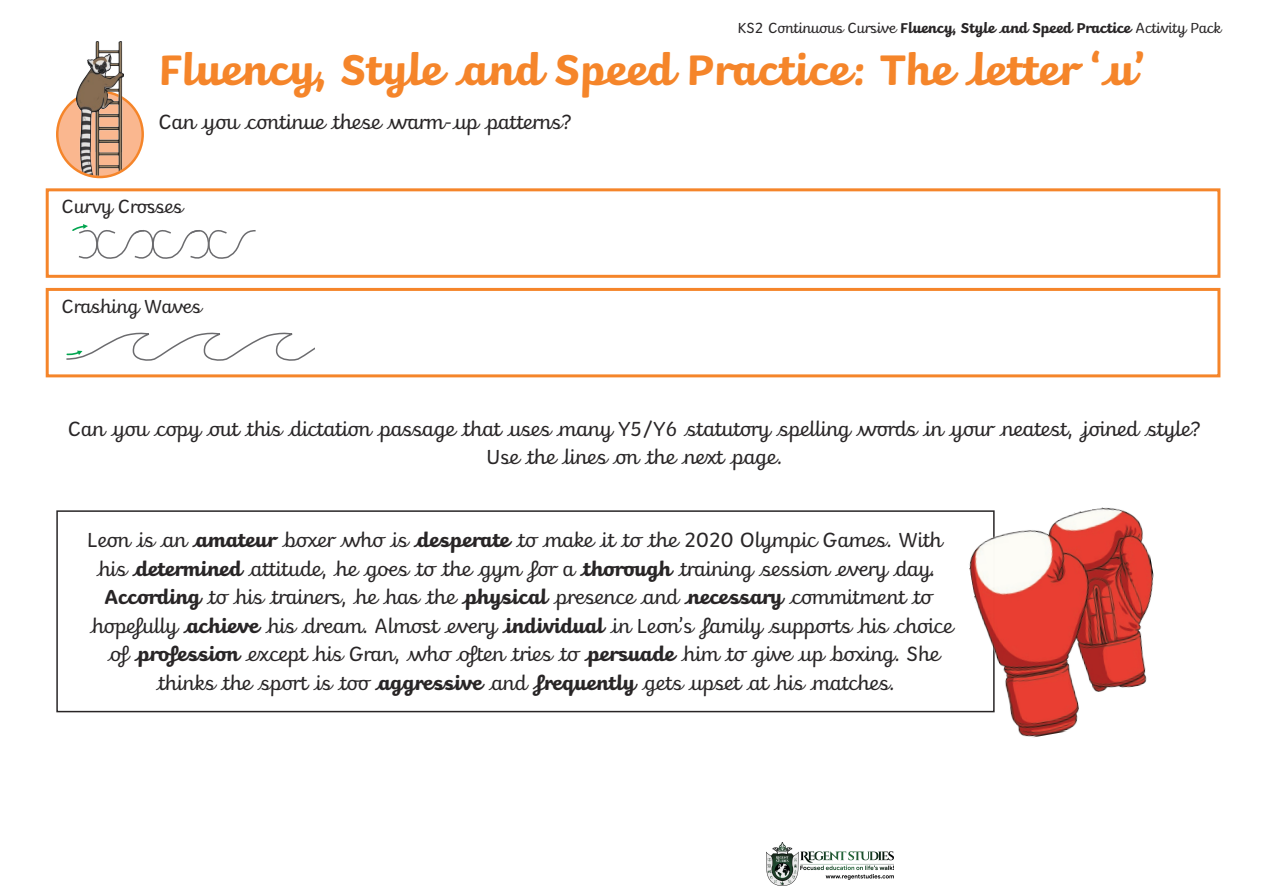
<style>
.page{position:relative;width:1263px;height:893px;background:#fff}
.page>*{position:absolute;margin:0;border:0;box-sizing:border-box;transform-origin:0 0}
.Heading_1{font:700 45px "Twinkl Cursive Looped";color:#f5852a}
.KS1_Body_Copy{font:21px/28.5px "Twinkl Cursive Looped";color:#282526;text-align:center}
.KS1_Body_Copy-2{font:19.5px "Twinkl Cursive Looped";color:#282526}
.t1{font:15px "Twinkl Cursive Looped";color:#282526}
.s1{font-weight:700}
</style>
<div class="page">
<div style="left:56px;top:510px;width:939px;height:202px;border:2px solid #282526"></div>
<div style="left:57px;top:92px;width:86px;height:85px;background:#fab78f;border-radius:50%"></div>
<img style="left:77px;top:152px;width:46px;height:24px">
<div style="left:56px;top:90px;width:88px;height:88px;border:2px solid #f5852a;border-radius:50%"></div>
<img style="left:77px;top:42px;width:46px;height:110px">
<div style="left:46px;top:188px;width:1174px;height:90px;border:3px solid #f5852a"></div>
<div style="left:46px;top:288px;width:1174px;height:89px;border:3px solid #f5852a"></div>
<svg style="left:72px;top:224px;width:184px;height:35px"></svg>
<svg style="left:66px;top:332px;width:249px;height:29px"></svg>
<img style="left:963px;top:507px;width:191px;height:231px">
<img style="left:767px;top:842px;width:126px;height:44px">
<p class="t1" style="left:738px;top:19px;width:484px">KS2 Continuous Cursive <span class="s1">Fluency, Style and Speed Practice</span> Activity Pack</p>
<p class="Heading_1" style="left:158px;top:43px;width:988px">Fluency, Style and Speed Practice: The letter ‘u’</p>
<p class="KS1_Body_Copy" style="left:158px;top:109px;width:414px">Can you continue these warm-up patterns?</p>
<p class="KS1_Body_Copy-2" style="left:62px;top:195px;width:122px">Curvy Crosses</p>
<p class="KS1_Body_Copy-2" style="left:62px;top:295px;width:140px">Crashing Waves</p>
<p class="KS1_Body_Copy" style="left:68px;top:415px;width:1134px">Can you copy out this dictation passage that uses many Y5/Y6 statutory spelling words in your neatest, joined style?<br>Use the lines on the next page.</p>
<p class="KS1_Body_Copy" style="left:87px;top:526px;width:867px">Leon is an <span class="s1">amateur</span> boxer who is <span class="s1">desperate</span> to make it to the 2020 Olympic Games. With his <span class="s1">determined</span> attitude, he goes to the gym for a <span class="s1">thorough</span> training session every day.<br><span class="s1">According</span> to his trainers, he has the <span class="s1">physical</span> presence and <span class="s1">necessary</span> commitment to hopefully <span class="s1">achieve</span> his dream. Almost every <span class="s1">individual</span> in Leon’s family supports his choice of <span class="s1">profession</span> except his Gran, who often tries to <span class="s1">persuade</span> him to give up boxing. She thinks the sport is too <span class="s1">aggressive</span> and <span class="s1">frequently</span> gets upset at his matches.</p>
</div>
